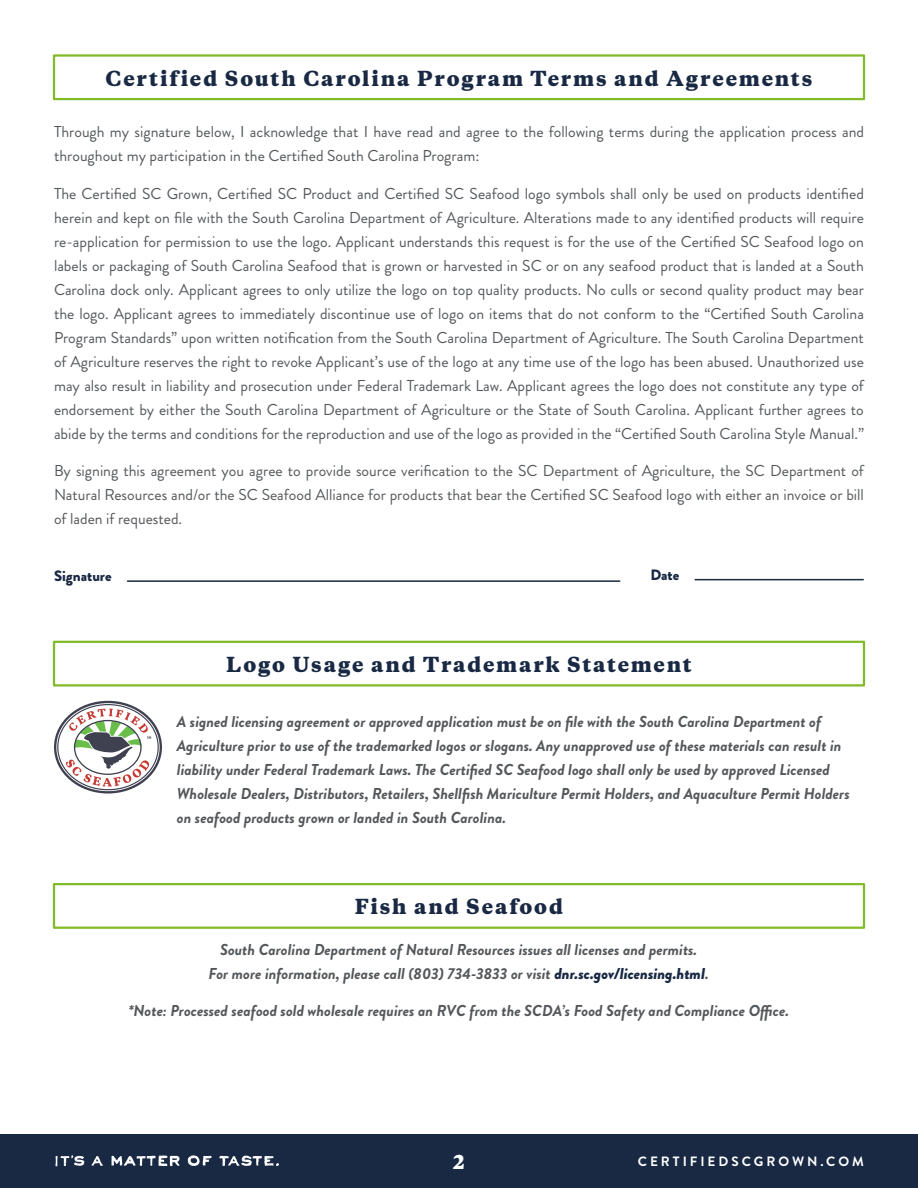
<style>
.page{position:relative;width:918px;height:1188px;background:#fff}
.page>*{position:absolute;margin:0;border:0;box-sizing:border-box;transform-origin:0 0}
.Section_Head{font:800 19.5px "Copernicus";letter-spacing:.095em;color:#192944}
.t1{font:800 18px "Copernicus";color:#fff}
.Copy{font:15.75px/24px "Brandon Grotesque";color:#54575a;text-align:justify}
.Section_Instructions{font:italic 700 15.75px/24px "Brandon Grotesque";color:#54575a}
.Line_Title{font:900 15px "Brandon Grotesque";color:#192944}
.t2{font:700 13.5px "Brandon Grotesque";letter-spacing:.22em;color:#fff}
.s1{font-weight:900;color:#192944}
</style>
<div class="page">
<div style="left:0;top:1134px;width:918px;height:54px;background:#192944"></div>
<svg style="left:188px;top:1155px;width:24px;height:11px"></svg>
<svg style="left:111px;top:1155px;width:69px;height:11px"></svg>
<svg style="left:91px;top:1156px;width:12px;height:10px"></svg>
<svg style="left:219px;top:1156px;width:60px;height:10px"></svg>
<svg style="left:55px;top:1155px;width:29px;height:12px"></svg>
<div style="left:53px;top:54px;width:812px;height:46px;border:2px solid #82bb27"></div>
<hr style="left:695px;top:579px;width:168px;height:1px;background:#192944">
<hr style="left:127px;top:580px;width:493px;height:2px;background:#192944">
<div style="left:53px;top:641px;width:812px;height:46px;border:2px solid #82bb27"></div>
<div style="left:53px;top:883px;width:812px;height:46px;border:2px solid #82bb27"></div>
<svg style="left:54px;top:701px;width:108px;height:93px"></svg>
<p class="Section_Head" style="left:106px;top:65px;width:708px">Certified South Carolina Program Terms and Agreements</p>
<p class="Copy" style="left:54px;top:120px;width:812px">Through my signature below, I acknowledge that I have read and agree to the following terms during the application process and throughout my participation in the Certified South Carolina Program:</p>
<p class="Copy" style="left:54px;top:181px;width:812px">The Certified SC Grown, Certified SC Product and Certified SC Seafood logo symbols shall only be used on products identified herein and kept on file with the South Carolina Department of Agriculture. Alterations made to any identified products will require re-application for permission to use the logo. Applicant understands this request is for the use of the Certified SC Seafood logo on labels or packaging of South Carolina Seafood that is grown or harvested in SC or on any seafood product that is landed at a South Carolina dock only. Applicant agrees to only utilize the logo on top quality products. No culls or second quality product may bear the logo. Applicant agrees to immediately discontinue use of logo on items that do not conform to the “Certified South Carolina Program Standards” upon written notification from the South Carolina Department of Agriculture. The South Carolina Department of Agriculture reserves the right to revoke Applicant’s use of the logo at any time use of the logo has been abused. Unauthorized use may also result in liability and prosecution under Federal Trademark Law. Applicant agrees the logo does not constitute any type of endorsement by either the South Carolina Department of Agriculture or the State of South Carolina. Applicant further agrees to abide by the terms and conditions for the reproduction and use of the logo as provided in the “Certified South Carolina Style Manual.”</p>
<p class="Copy" style="left:54px;top:459px;width:811px">By signing this agreement you agree to provide source verification to the SC Department of Agriculture, the SC Department of Natural Resources and/or the SC Seafood Alliance for products that bear the Certified SC Seafood logo with either an invoice or bill of laden if requested.</p>
<p class="Line_Title" style="left:54px;top:565px;width:59px">Signature</p>
<p class="Line_Title" style="left:651px;top:564px;width:30px">Date</p>
<p class="Section_Head" style="left:226px;top:651px;width:467px">Logo Usage and Trademark Statement</p>
<p class="Section_Instructions" style="left:177px;top:710px;width:674px">A signed licensing agreement or approved application must be on file with the South Carolina Department of Agriculture prior to use of the trademarked logos or slogans. Any unapproved use of these materials can result in liability under Federal Trademark Laws. The Certified SC Seafood logo shall only be used by approved Licensed Wholesale Dealers, Distributors, Retailers, Shellfish Mariculture Permit Holders, and Aquaculture Permit Holders on seafood products grown or landed in South Carolina.</p>
<p class="Section_Head" style="left:355px;top:894px;width:210px">Fish and Seafood</p>
<p class="Section_Instructions" style="left:209px;top:938px;width:502px;text-align:center">South Carolina Department of Natural Resources issues all licenses and permits.<br>For more information, please call (803) 734-3833 or visit <span class="s1">dnr.sc.gov/licensing.html</span>.</p>
<p class="Section_Instructions" style="left:128px;top:999px;width:662px">*Note: Processed seafood sold wholesale requires an RVC from the SCDA’s Food Safety and Compliance Office.</p>
<p class="t1" style="left:453px;top:1150px;width:14px">2</p>
<p class="t2" style="left:638px;top:1152px;width:228px">CERTIFIEDSCGROWN.COM</p>
</div>
